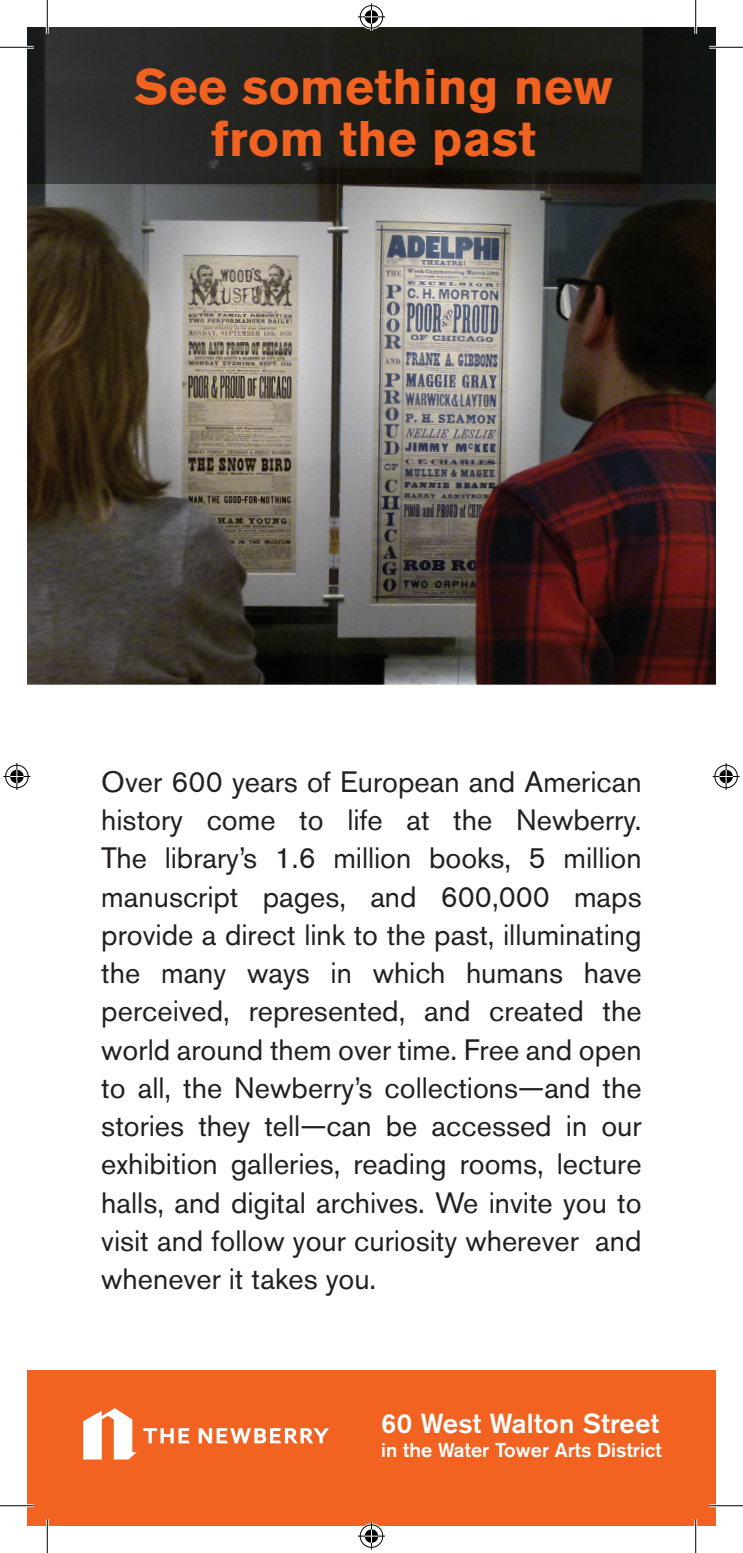
<style>
.page{position:relative;width:743px;height:1553px;background:#fff}
.page>*{position:absolute;margin:0;border:0;box-sizing:border-box;transform-origin:0 0}
.t1{font:700 49.5px/51.8px "Akzidenz Grotesk BQ";letter-spacing:.01em;color:#f26221;text-align:center}
.t2{font:29.25px/38.2px "Akzidenz Grotesk BQ";color:#231f20;text-align:justify}
.t3{font:500 27.22px "Akzidenz Grotesk BQ";letter-spacing:.01em;color:#fff}
.t4{font:500 20.03px "Akzidenz Grotesk BQ";color:#fff}
</style>
<div class="page">
<img style="left:27px;top:184px;width:689px;height:500px">
<svg style="left:27px;top:27px;width:689px;height:157px;background:#1f1f1c"></svg>
<div style="left:27px;top:1370px;width:689px;height:156px;background:#f26221"></div>
<svg style="left:143px;top:1428px;width:47px;height:15px"></svg>
<svg style="left:199px;top:1428px;width:130px;height:15px"></svg>
<svg style="left:83px;top:1408px;width:54px;height:51px"></svg>
<hr style="left:0;top:46px;width:34px;height:3px;background:#fff">
<hr style="left:709px;top:46px;width:33px;height:3px;background:#fff">
<hr style="left:0;top:1504px;width:34px;height:3px;background:#fff">
<hr style="left:709px;top:1504px;width:33px;height:3px;background:#fff">
<hr style="left:46px;top:0;width:3px;height:34px;background:#fff">
<hr style="left:46px;top:1519px;width:3px;height:33px;background:#fff">
<hr style="left:694px;top:0;width:3px;height:34px;background:#fff">
<hr style="left:694px;top:1519px;width:3px;height:33px;background:#fff">
<hr style="left:0;top:47px;width:34px;height:1px;background:#000">
<hr style="left:709px;top:47px;width:33px;height:1px;background:#000">
<hr style="left:0;top:1505px;width:34px;height:1px;background:#000">
<hr style="left:709px;top:1505px;width:33px;height:1px;background:#000">
<hr style="left:47px;top:0;width:1px;height:34px;background:#000">
<hr style="left:47px;top:1519px;width:1px;height:33px;background:#000">
<hr style="left:695px;top:0;width:1px;height:34px;background:#000">
<hr style="left:695px;top:1519px;width:1px;height:33px;background:#000">
<svg style="left:358px;top:3px;width:27px;height:27px"></svg>
<svg style="left:358px;top:1522px;width:27px;height:27px"></svg>
<svg style="left:3px;top:763px;width:27px;height:27px"></svg>
<svg style="left:712px;top:763px;width:27px;height:27px"></svg>
<h1 class="t1" style="left:134px;top:61px;width:480px">See something new from the past</h1>
<p class="t2" style="left:101px;top:762px;width:542px">Over 600 years of European and American history come to life at the Newberry.<br>The library’s 1.6 million books, 5 million manuscript pages, and 600,000 maps provide a direct link to the past, illuminating the many ways in which humans have perceived, represented, and created the world around them over time. Free and open to all, the Newberry’s collections—and the stories they tell—can be accessed in our exhibition galleries, reading rooms, lecture halls, and digital archives. We invite you to visit and follow your curiosity wherever and whenever it takes you.</p>
<p class="t3" style="left:381px;top:1407px;width:279px">60 West Walton Street</p>
<p class="t4" style="left:381px;top:1438px;width:282px">in the Water Tower Arts District</p>
</div>
